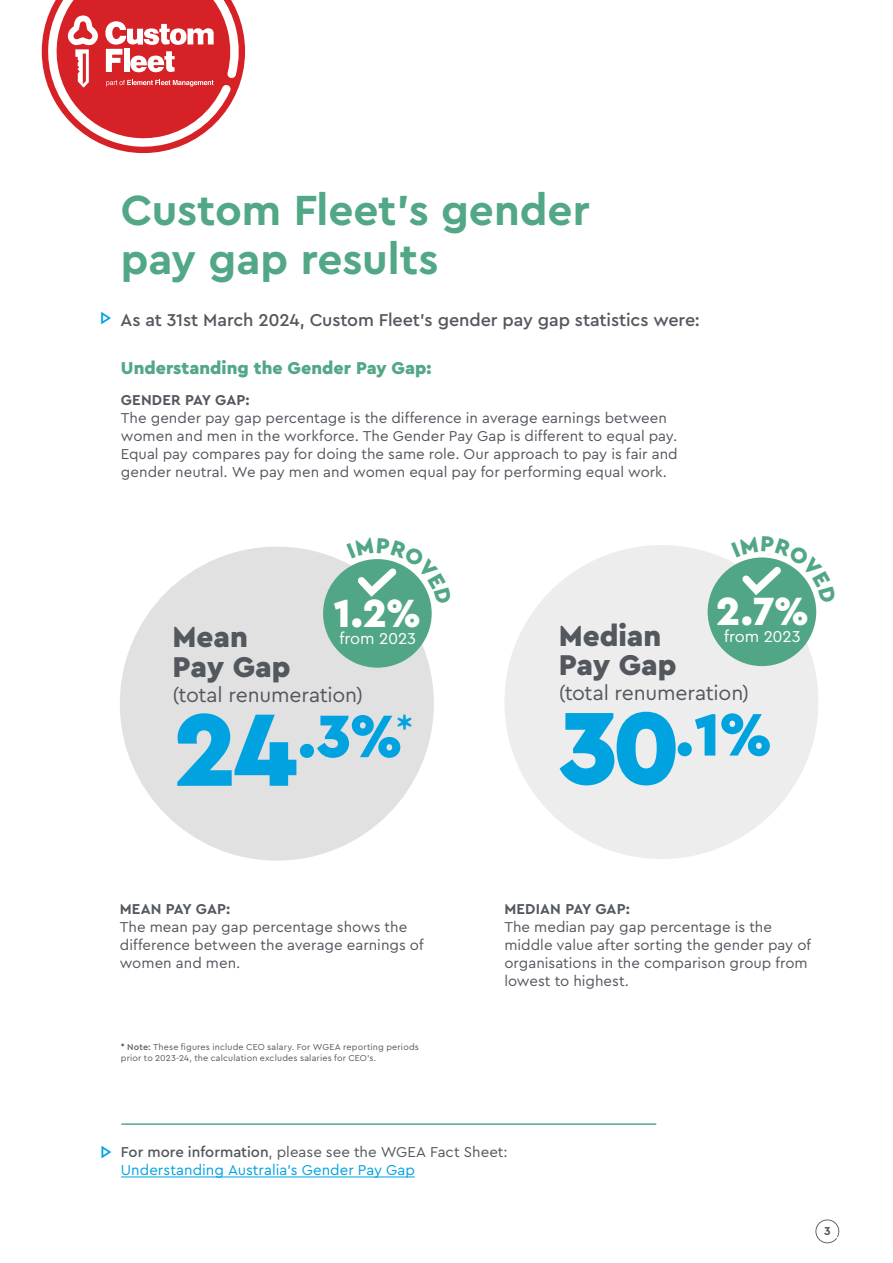
<style>
.page{position:relative;width:893px;height:1263px;background:#fff}
.page>*{position:absolute;margin:0;border:0;box-sizing:border-box;transform-origin:0 0}
.t1{font:900 62.85px "Cera Pro";color:#00a3e0}
.t2{font:700 44.1px/48.8px "Cera Pro";color:#52a886}
.t3{font:900 41.25px "Cera Pro";color:#fff}
.t4{font:900 30px/29.2px "Cera Pro";color:#53585f}
.t5{font:21.15px "Cera Pro";letter-spacing:-.01em;color:#53585f}
.t6{font:500 18px "Cera Pro";letter-spacing:-.005em;color:#53585f}
.t7{font:900 18px "Cera Pro";letter-spacing:.005em;color:#52a886}
.t8{font:500 18px "Cera Pro";color:#00a3e0}
.t9{font:16.5px "Cera Pro";letter-spacing:-.01em;color:#fff}
.t10{font:15px/18px "Cera Pro";color:#53585f}
.t11{font:15px/18px "Cera Pro";letter-spacing:.005em;color:#00a3e0}
.t12{font:700 15px "Cera Pro";letter-spacing:.01em;color:#53585f}
.t13{font:700 12px "Cera Pro";color:#53585f}
.t14{font:9px/10.8px "Cera Pro";letter-spacing:.02em;color:#53585f}
.s1{color:#00a3e0}
.s2{font-size:107.7px}
.s3{font-weight:400;font-size:44.55px}
.s4{font-weight:500}
.s5{font-weight:500;color:#53585f}
.s6{color:#53585f}
</style>
<div class="page">
<svg style="left:815px;top:1219px;width:24px;height:24px"></svg>
<hr style="left:121px;top:1176px;width:294px;height:1px;background:#00a3e0">
<hr style="left:121px;top:1123px;width:535px;height:2px;background:#52a886">
<div style="left:120px;top:547px;width:314px;height:314px;background:#e2e1e2;border-radius:50%"></div>
<div style="left:323px;top:559px;width:109px;height:109px;background:#51a785;border-radius:50%"></div>
<div style="left:504px;top:545px;width:314px;height:314px;background:#eeedee;border-radius:50%"></div>
<div style="left:708px;top:557px;width:108px;height:109px;background:#51a785;border-radius:50%"></div>
<svg style="left:42px;top:0;width:203px;height:153px"></svg>
<svg style="left:347px;top:559px;width:84px;height:45px"></svg>
<svg style="left:731px;top:557px;width:85px;height:46px"></svg>
<h2 class="t2" style="left:121px;top:184px;width:470px">Custom Fleet’s gender pay gap results</h2>
<p class="t6" style="left:99px;top:308px;width:602px"><span class="s1">▷</span> As at 31st March 2024, Custom Fleet’s gender pay gap statistics were:</p>
<p class="t7" style="left:121px;top:356px;width:312px">Understanding the Gender Pay Gap:</p>
<p class="t12" style="left:121px;top:390px;width:130px">GENDER PAY GAP:</p>
<p class="t10" style="left:121px;top:408px;width:558px">The gender pay gap percentage is the difference in average earnings between women and men in the workforce. The Gender Pay Gap is different to equal pay.<br>Equal pay compares pay for doing the same role. Our approach to pay is fair and gender neutral. We pay men and women equal pay for performing equal work.</p>
<h3 class="t3" style="left:334px;top:586px;width:89px">1.2%</h3>
<h3 class="t4" style="left:173px;top:622px;width:119px">Mean<br>Pay Gap</h3>
<h3 class="t5" style="left:173px;top:681px;width:192px">(total renumeration)</h3>
<h1 class="t1" style="left:173px;top:694px;width:243px"><span class="s2">24</span>.3%<span class="s3">*</span></h1>
<p class="t9" style="left:340px;top:627px;width:78px">from 2023</p>
<h3 class="t3" style="left:716px;top:584px;width:95px">2.7%</h3>
<p class="t9" style="left:724px;top:626px;width:78px">from 2023</p>
<h3 class="t4" style="left:559px;top:620px;width:119px">Median<br>Pay Gap</h3>
<h3 class="t5" style="left:559px;top:679px;width:192px">(total renumeration)</h3>
<h1 class="t1" style="left:559px;top:693px;width:216px"><span class="s2">30</span>.1%</h1>
<p class="t12" style="left:120px;top:899px;width:112px">MEAN PAY GAP:</p>
<p class="t10" style="left:120px;top:917px;width:305px">The mean pay gap percentage shows the difference between the average earnings of women and men.</p>
<p class="t14" style="left:121px;top:1041px;width:300px"><span class="s4">* Note:</span> These figures include CEO salary. For WGEA reporting periods prior to 2023-24, the calculation excludes salaries for CEO’s.</p>
<p class="t12" style="left:504px;top:899px;width:127px">MEDIAN PAY GAP:</p>
<p class="t10" style="left:504px;top:917px;width:308px">The median pay gap percentage is the middle value after sorting the gender pay of organisations in the comparison group from lowest to highest.</p>
<p class="t8" style="left:100px;top:1140px;width:15px">▷</p>
<p class="t11" style="left:121px;top:1143px;width:388px"><span class="s5">For more information</span><span class="s6">, please see the WGEA Fact Sheet:<br></span>Understanding Australia’s Gender Pay Gap</p>
<p class="t13" style="left:824px;top:1223px;width:8px">3</p>
</div>
